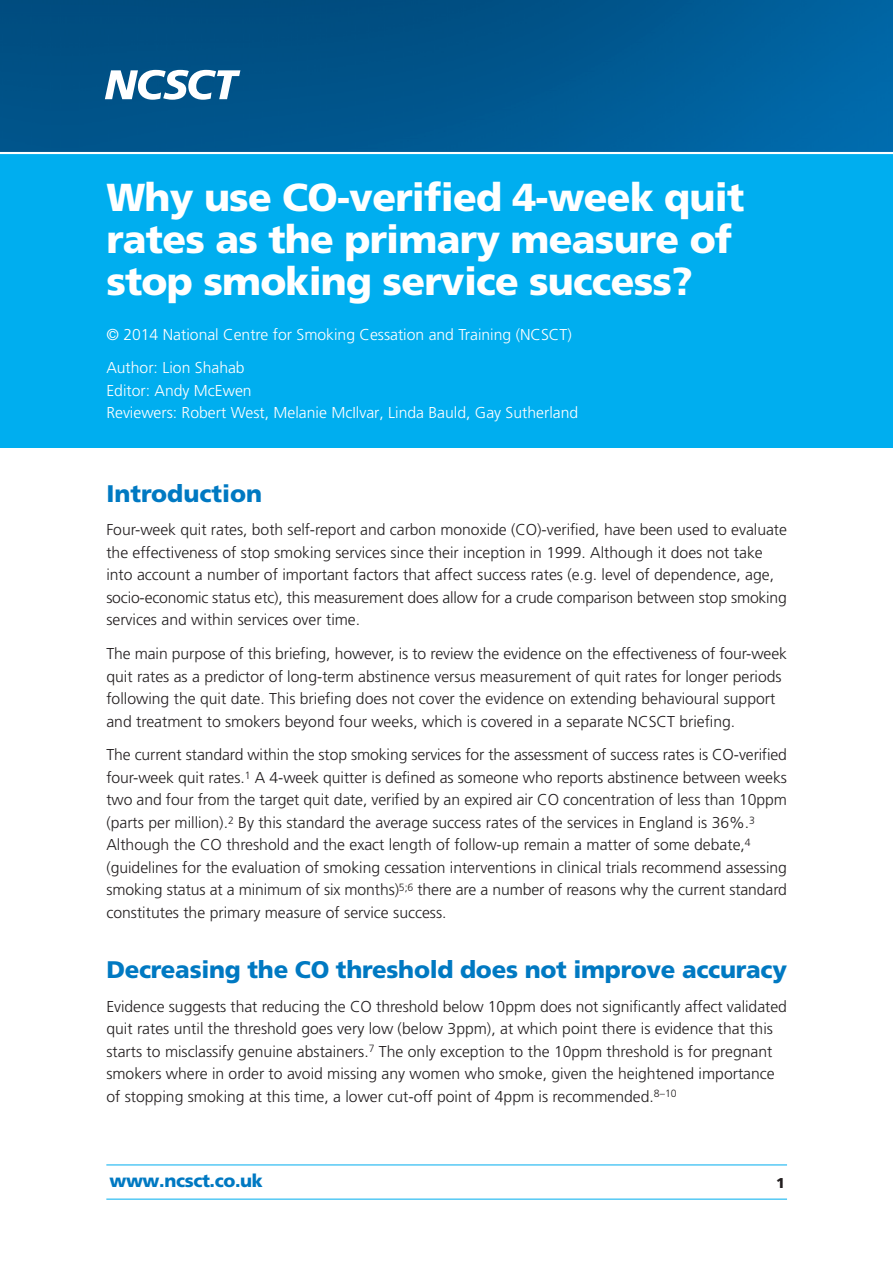
<style>
.page{position:relative;width:893px;height:1263px;background:#fff}
.page>*{position:absolute;margin:0;border:0;box-sizing:border-box;transform-origin:0 0}
.t1{font:900 39px/42px "Frutiger LT Pro";letter-spacing:-.02em;color:#fff}
.t2{font:900 24px "Frutiger LT Pro";letter-spacing:-.01em;color:#0079c2}
.t3{font:900 18px "Frutiger LT Pro";letter-spacing:-.02em;color:#0079c2}
.t4{font:300 15.75px/22.5px "Frutiger LT Pro";color:#231f20}
.t5{font:300 15.75px/33.8px "Frutiger LT Pro";color:#fff}
.t6{font:900 14.25px "Frutiger LT Pro";color:#231f20}
</style>
<div class="page">
<div style="left:0;top:0;width:892px;height:448px;background:#00aeef"></div>
<hr style="left:106px;top:1165px;width:681px;height:1px;background:#00aeef">
<hr style="left:106px;top:1199px;width:681px;height:1px;background:#00aeef">
<img style="left:0;top:0;width:892px;height:152px">
<svg style="left:105px;top:70px;width:135px;height:30px;background:#7ea7c2"></svg>
<hr style="left:0;top:152px;width:892px;height:2px;background:#fff">
<h1 class="t1" style="left:106px;top:180px;width:639px">Why use CO-verified 4-week quit rates as the primary measure of stop smoking service success?</h1>
<p class="t5" style="left:106px;top:319px;width:467px">© 2014 National Centre for Smoking Cessation and Training (NCSCT)<br>Author: Lion Shahab</p>
<p class="t5" style="left:106px;top:381px;width:473px;line-height:22.5px">Editor: Andy McEwen<br>Reviewers: Robert West, Melanie McIlvar, Linda Bauld, Gay Sutherland</p>
<h2 class="t2" style="left:106px;top:485px;width:157px">Introduction</h2>
<p class="t4" style="left:106px;top:521px;width:682px">Four-week quit rates, both self-report and carbon monoxide (CO)-verified, have been used to evaluate the effectiveness of stop smoking services since their inception in 1999. Although it does not take into account a number of important factors that affect success rates (e.g. level of dependence, age, socio-economic status etc), this measurement does allow for a crude comparison between stop smoking services and within services over time.</p>
<p class="t4" style="left:106px;top:644px;width:682px">The main purpose of this briefing, however, is to review the evidence on the effectiveness of four-week quit rates as a predictor of long-term abstinence versus measurement of quit rates for longer periods following the quit date. This briefing does not cover the evidence on extending behavioural support and treatment to smokers beyond four weeks, which is covered in a separate NCSCT briefing.</p>
<p class="t4" style="left:106px;top:746px;width:682px">The current standard within the stop smoking services for the assessment of success rates is CO-verified four-week quit rates.<sup>1</sup> A 4-week quitter is defined as someone who reports abstinence between weeks two and four from the target quit date, verified by an expired air CO concentration of less than 10ppm (parts per million).<sup>2</sup> By this standard the average success rates of the services in England is 36%.<sup>3<br></sup>Although the CO threshold and the exact length of follow-up remain a matter of some debate,<sup>4 </sup>(guidelines for the evaluation of smoking cessation interventions in clinical trials recommend assessing smoking status at a minimum of six months)<sup>5;6</sup> there are a number of reasons why the current standard constitutes the primary measure of service success.</p>
<h2 class="t2" style="left:106px;top:961px;width:682px">Decreasing the CO threshold does not improve accuracy</h2>
<p class="t4" style="left:106px;top:997px;width:682px">Evidence suggests that reducing the CO threshold below 10ppm does not significantly affect validated quit rates until the threshold goes very low (below 3ppm), at which point there is evidence that this starts to misclassify genuine abstainers.<sup>7</sup> The only exception to the 10ppm threshold is for pregnant smokers where in order to avoid missing any women who smoke, given the heightened importance of stopping smoking at this time, a lower cut-off point of 4ppm is recommended.<sup>8–10</sup></p>
<p class="t3" style="left:109px;top:1174px;width:155px">www.ncsct.co.uk</p>
<p class="t6" style="left:776px;top:1178px;width:10px">1</p>
</div>
